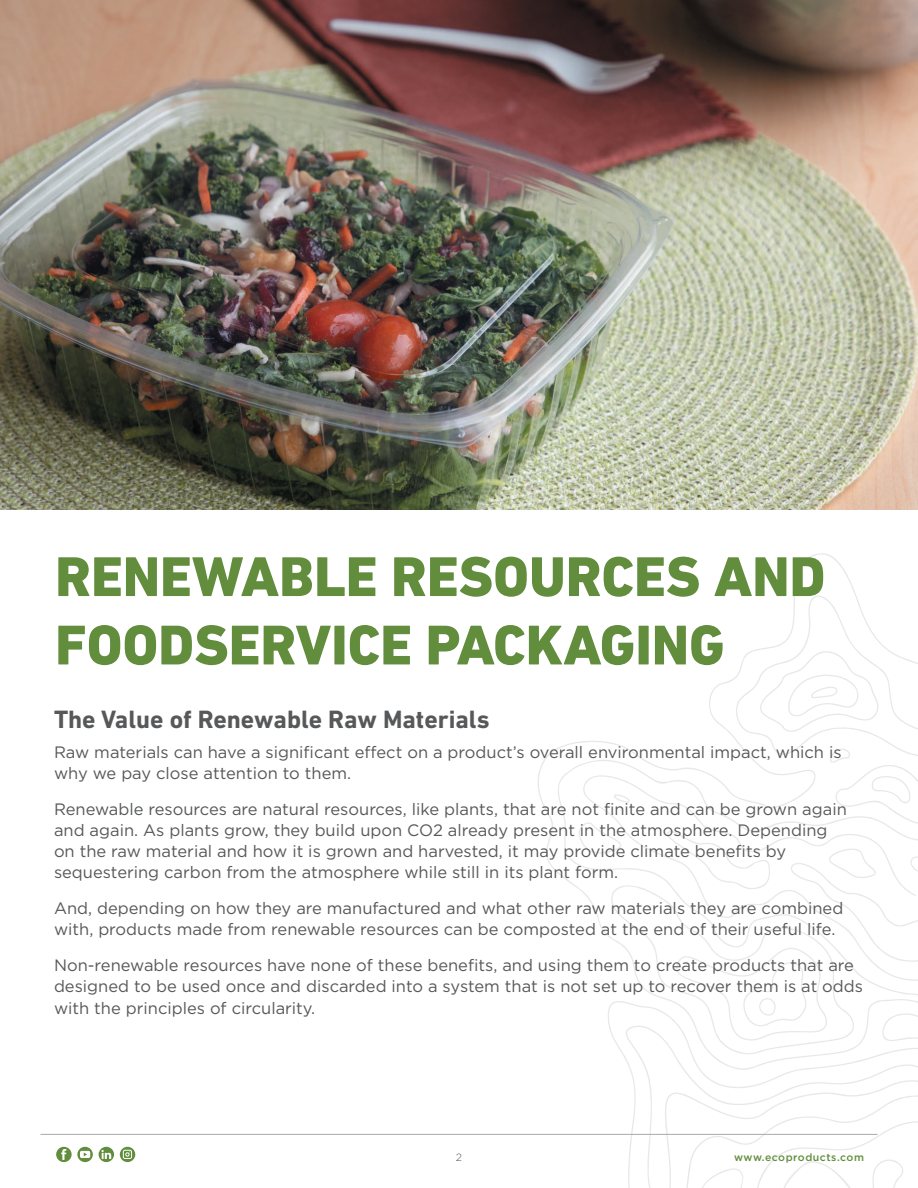
<style>
.page{position:relative;width:918px;height:1188px;background:#fff}
.page>*{position:absolute;margin:0;border:0;box-sizing:border-box;transform-origin:0 0}
.t1{font:800 57px/68.4px "DIN Next LT Pro";color:#628d3c}
.Section_Head{font:700 25.5px "DIN Next LT Pro";color:#57585a}
.Para_book_gray{font:16.5px/21px "Gotham";color:#57585a}
.t2{font:500 10.5px "Gotham";letter-spacing:.05em;color:#628d3c}
.t3{font:300 10.5px "Gotham";color:#57585a}
</style>
<div class="page">
<svg style="left:624px;top:1070px;width:263px;height:118px"></svg>
<svg style="left:537px;top:553px;width:381px;height:517px"></svg>
<svg style="left:664px;top:1080px;width:254px;height:108px"></svg>
<svg style="left:579px;top:594px;width:339px;height:461px"></svg>
<hr style="left:40px;top:1134px;width:838px;height:1px;background:#a8a9ad">
<svg style="left:99px;top:1147px;width:15px;height:15px"></svg>
<svg style="left:56px;top:1147px;width:37px;height:15px"></svg>
<svg style="left:120px;top:1147px;width:15px;height:15px"></svg>
<img style="left:0;top:0;width:918px;height:510px">
<p class="t1" style="left:55px;top:542px;width:772px">RENEWABLE RESOURCES AND<br>FOODSERVICE PACKAGING</p>
<p class="Section_Head" style="left:54px;top:704px;width:437px">The Value of Renewable Raw Materials</p>
<p class="Para_book_gray" style="left:54px;top:741px;width:789px">Raw materials can have a significant effect on a product’s overall environmental impact, which is why we pay close attention to them.</p>
<p class="Para_book_gray" style="left:54px;top:798px;width:794px">Renewable resources are natural resources, like plants, that are not finite and can be grown again and again. As plants grow, they build upon CO2 already present in the atmosphere. Depending on the raw material and how it is grown and harvested, it may provide climate benefits by sequestering carbon from the atmosphere while still in its plant form.</p>
<p class="Para_book_gray" style="left:54px;top:897px;width:791px">And, depending on how they are manufactured and what other raw materials they are combined with, products made from renewable resources can be composted at the end of their useful life.</p>
<p class="Para_book_gray" style="left:54px;top:954px;width:811px">Non-renewable resources have none of these benefits, and using them to create products that are designed to be used once and discarded into a system that is not set up to recover them is at odds with the principles of circularity.</p>
<p class="t3" style="left:456px;top:1151px;width:8px">2</p>
<p class="t2" style="left:734px;top:1150px;width:131px">www.ecoproducts.com</p>
</div>
